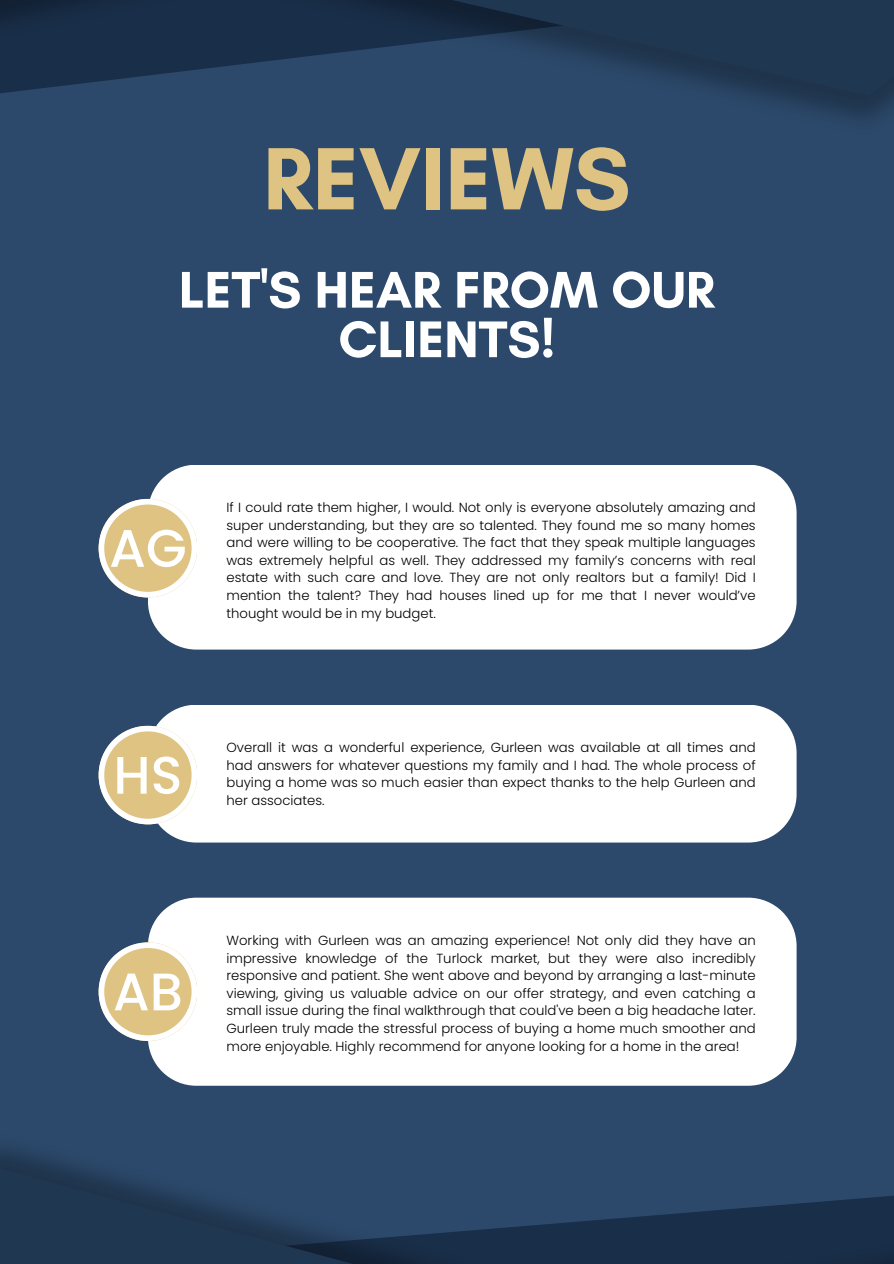
<style>
.page{position:relative;width:894px;height:1264px;background:#fff}
.page>*{position:absolute;margin:0;border:0;box-sizing:border-box;transform-origin:0 0}
.t1{font:700 90px "Glacial Indifference";color:#dfc383}
.t2{font:500 52.8px "Poppins";color:#fff}
.t3{font:700 52.5px/49.5px "Glacial Indifference";color:#fff;text-align:center}
.t4{font:300 13.2px/17.5px "Poppins";color:#000;text-align:justify}
</style>
<div class="page">
<div style="left:0;top:0;width:893px;height:1263px;background:#2c496b"></div>
<div style="left:148px;top:465px;width:648px;height:184px;background:#fff"></div>
<svg style="left:99px;top:499px;width:98px;height:98px;background:#d4c6a1"></svg>
<div style="left:148px;top:705px;width:648px;height:137px;background:#fff"></div>
<svg style="left:99px;top:725px;width:98px;height:99px;background:#d4c5a1"></svg>
<div style="left:148px;top:897px;width:648px;height:188px;background:#fff"></div>
<svg style="left:99px;top:942px;width:98px;height:98px;background:#d4c6a1"></svg>
<svg style="left:0;top:0;width:893px;height:96px"></svg>
<svg style="left:0;top:1157px;width:893px;height:106px"></svg>
<p class="t1" style="left:263px;top:124px;width:369px">REVIEWS</p>
<p class="t3" style="left:179px;top:264px;width:537px">LET'S HEAR FROM OUR<br>CLIENTS!</p>
<h1 class="t2" style="left:109px;top:511px;width:79px">AG</h1>
<p class="t4" style="left:226px;top:498px;width:530px">If I could rate them higher, I would. Not only is everyone absolutely amazing and super understanding, but they are so talented. They found me so many homes and were willing to be cooperative. The fact that they speak multiple languages was extremely helpful as well. They addressed my family’s concerns with real estate with such care and love. They are not only realtors but a family! Did I mention the talent? They had houses lined up for me that I never would’ve thought would be in my budget.</p>
<p class="t2" style="left:113px;top:738px;width:71px">HS</p>
<h2 class="t4" style="left:226px;top:738px;width:530px">Overall it was a wonderful experience, Gurleen was available at all times and had answers for whatever questions my family and I had. The whole process of buying a home was so much easier than expect thanks to the help Gurleen and</h2>
<h2 class="t4" style="left:226px;top:791px;width:99px">her associates.</h2>
<p class="t2" style="left:113px;top:954px;width:72px">AB</p>
<p class="t4" style="left:226px;top:931px;width:530px">Working with Gurleen was an amazing experience! Not only did they have an impressive knowledge of the Turlock market, but they were also incredibly responsive and patient. She went above and beyond by arranging a last-minute viewing, giving us valuable advice on our offer strategy, and even catching a small issue during the final walkthrough that could've been a big headache later.<br>Gurleen truly made the stressful process of buying a home much smoother and more enjoyable. Highly recommend for anyone looking for a home in the area!</p>
</div>
